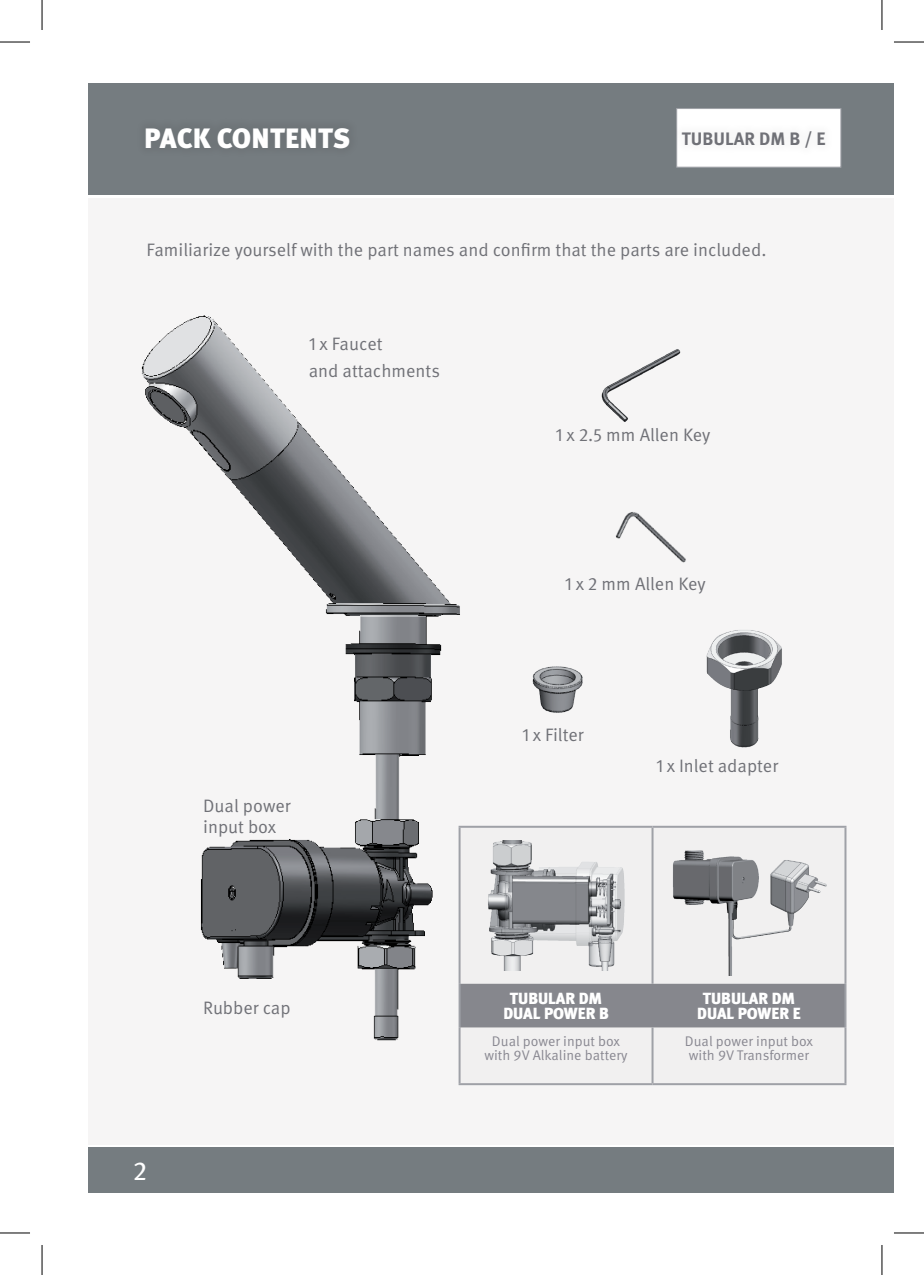
<style>
.page{position:relative;width:924px;height:1275px;background:#fff}
.page>*{position:absolute;margin:0;border:0;box-sizing:border-box;transform-origin:0 0}
.t1{font:900 28px "Meta Pro";letter-spacing:.005em;color:#fff}
.t2{font:26px "Meta Book Cyr LF";color:#fff}
.t3{font:18px/26.6px "Meta Pro Norm";color:#707177}
.t4{font:700 18px "Meta Pro";color:#707177}
.t5{font:16px/15.6px "Meta Black Cyr LF";color:#fff;text-align:center}
.t6{font:14px/14px "Meta Pro Norm";color:#898891}
</style>
<div class="page">
<div style="left:88px;top:84px;width:793px;height:111px;background:#757c80"></div>
<div style="left:881px;top:84px;width:11px;height:111px;background:#757c80"></div>
<div style="left:88px;top:1147px;width:793px;height:46px;background:#757c80"></div>
<div style="left:881px;top:1147px;width:11px;height:46px;background:#757c80"></div>
<div style="left:88px;top:198px;width:793px;height:946px;background:#f6f5f5"></div>
<div style="left:881px;top:198px;width:11px;height:946px;background:#f6f5f5"></div>
<div style="left:136px;top:117px;width:223px;height:41px;background:#6f7579"></div>
<img style="left:141px;top:315px;width:319px;height:726px">
<img style="left:601px;top:349px;width:80px;height:73px">
<img style="left:532px;top:666px;width:51px;height:47px">
<img style="left:615px;top:512px;width:71px;height:51px">
<img style="left:706px;top:630px;width:76px;height:118px">
<svg style="left:460px;top:827px;width:384px;height:256px"></svg>
<div style="left:460px;top:983px;width:384px;height:44px;background:#86878d"></div>
<hr style="left:652px;top:825px;width:194px;height:2px;background:#9fa1a7">
<hr style="left:844px;top:827px;width:2px;height:156px;background:#9fa1a7">
<hr style="left:458px;top:825px;width:194px;height:2px;background:#9fa1a7">
<hr style="left:458px;top:827px;width:2px;height:156px;background:#9fa1a7">
<hr style="left:844px;top:1027px;width:2px;height:56px;background:#9fa1a7">
<hr style="left:458px;top:1027px;width:2px;height:56px;background:#9fa1a7">
<hr style="left:652px;top:1083px;width:194px;height:2px;background:#9fa1a7">
<hr style="left:458px;top:1083px;width:194px;height:2px;background:#9fa1a7">
<hr style="left:651px;top:827px;width:2px;height:156px;background:#9fa1a7">
<hr style="left:651px;top:1027px;width:2px;height:56px;background:#9fa1a7">
<hr style="left:844px;top:983px;width:2px;height:44px;background:#9fa1a7">
<hr style="left:458px;top:983px;width:2px;height:44px;background:#9fa1a7">
<img style="left:668px;top:834px;width:161px;height:141px">
<img style="left:485px;top:840px;width:141px;height:130px">
<div style="left:676px;top:108px;width:164px;height:59px;background:#fff;border:1px solid #9fa1a7"></div>
<div style="left:671px;top:121px;width:164px;height:37px;background:#fafafa"></div>
<hr style="left:0;top:42px;width:30px;height:1px;background:#000">
<hr style="left:893px;top:42px;width:30px;height:1px;background:#000">
<hr style="left:0;top:1232px;width:30px;height:1px;background:#000">
<hr style="left:893px;top:1232px;width:30px;height:1px;background:#000">
<hr style="left:42px;top:0;width:1px;height:30px;background:#000">
<hr style="left:42px;top:1245px;width:1px;height:30px;background:#000">
<hr style="left:881px;top:0;width:1px;height:30px;background:#000">
<hr style="left:881px;top:1245px;width:1px;height:30px;background:#000">
<h1 class="t1" style="left:144px;top:116px;width:207px">PACK CONTENTS</h1>
<p class="t4" style="left:681px;top:125px;width:145px">TUBULAR DM B / E</p>
<p class="t3" style="left:146px;top:235px;width:621px">Familiarize yourself with the part names and confirm that the parts are included.</p>
<p class="t3" style="left:308px;top:330px;width:133px">1 x Faucet<br>and attachments</p>
<p class="t3" style="left:203px;top:794px;width:89px;line-height:21px">Dual power input box</p>
<p class="t3" style="left:555px;top:420px;width:156px">1 x 2.5 mm Allen Key</p>
<p class="t3" style="left:564px;top:569px;width:142px">1 x 2 mm Allen Key</p>
<p class="t3" style="left:522px;top:720px;width:63px">1 x Filter</p>
<p class="t3" style="left:655px;top:751px;width:124px">1 x Inlet adapter</p>
<h2 class="t2" style="left:133px;top:1155px;width:16px">2</h2>
<p class="t3" style="left:203px;top:993px;width:89px">Rubber cap</p>
<p class="t5" style="left:503px;top:990px;width:107px">TUBULAR DM<br>DUAL POWER B</p>
<p class="t6" style="left:484px;top:1033px;width:144px;text-align:center">Dual power input box with 9V Alkaline battery</p>
<p class="t5" style="left:696px;top:990px;width:105px">TUBULAR DM<br>DUAL POWER E</p>
<p class="t6" style="left:684px;top:1033px;width:129px">Dual power input box with 9V Transformer</p>
</div>
